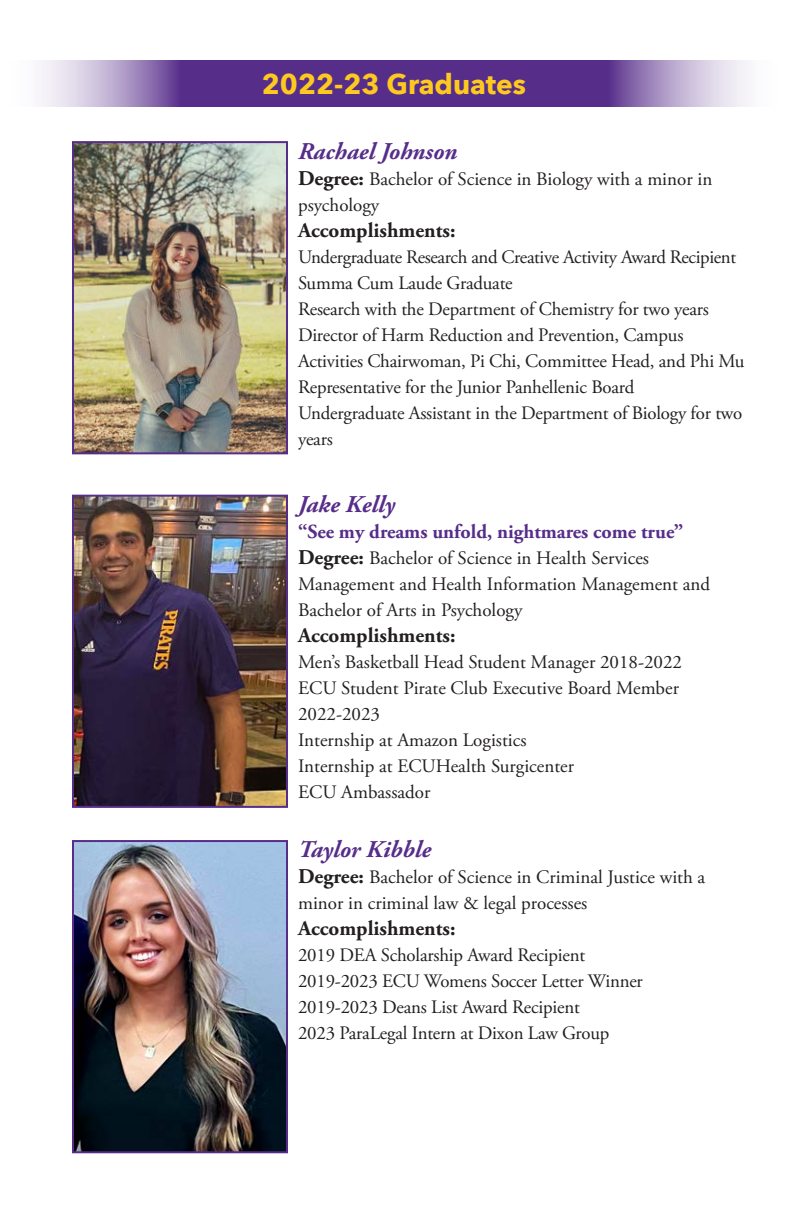
<style>
.page{position:relative;width:792px;height:1224px;background:#fff}
.page>*{position:absolute;margin:0;border:0;box-sizing:border-box;transform-origin:0 0}
.t1{font:700 28px "Avenir Next";color:#fec91f}
.t2{font:italic 700 24px "Adobe Garamond Pro";color:#572d8a}
.t3{font:700 21px "Adobe Garamond Pro";color:#231f20}
.t4{font:700 20px "Adobe Garamond Pro";color:#572d8a}
.t5{font:19px/26px "Adobe Garamond Pro";letter-spacing:-.01em;color:#231f20}
.s1{font-weight:700;font-size:21px}
</style>
<div class="page">
<svg style="left:41px;top:61px;width:707px;height:46px;background:#7d5ca4"></svg>
<img style="left:75px;top:843px;width:210px;height:307px">
<div style="left:72px;top:840px;width:216px;height:313px;border:2px solid #572d8a"></div>
<img style="left:75px;top:498px;width:210px;height:307px">
<div style="left:72px;top:495px;width:216px;height:313px;border:2px solid #572d8a"></div>
<img style="left:75px;top:144px;width:210px;height:307px">
<div style="left:72px;top:141px;width:216px;height:313px;border:2px solid #572d8a"></div>
<p class="t1" style="left:262px;top:60px;width:266px">2022-23 Graduates</p>
<p class="t2" style="left:298px;top:137px;width:161px">Rachael Johnson</p>
<p class="t5" style="left:298px;top:166px;width:416px"><span class="s1">Degree:</span> Bachelor of Science in Biology with a minor in psychology</p>
<p class="t3" style="left:298px;top:218px;width:159px">Accomplishments:</p>
<p class="t5" style="left:298px;top:244px;width:440px">Undergraduate Research and Creative Activity Award Recipient</p>
<p class="t5" style="left:298px;top:270px;width:216px">Summa Cum Laude Graduate</p>
<p class="t5" style="left:298px;top:296px;width:412px">Research with the Department of Chemistry for two years</p>
<p class="t5" style="left:298px;top:322px;width:448px">Director of Harm Reduction and Prevention, Campus<br>Activities Chairwoman, Pi Chi, Committee Head, and Phi Mu<br>Representative for the Junior Panhellenic Board</p>
<p class="t5" style="left:298px;top:400px;width:446px">Undergraduate Assistant in the Department of Biology for two years</p>
<p class="t2" style="left:298px;top:491px;width:98px">Jake Kelly</p>
<p class="t4" style="left:298px;top:520px;width:387px">“See my dreams unfold, nightmares come true”</p>
<p class="t5" style="left:298px;top:546px;width:414px"><span class="s1">Degree:</span> Bachelor of Science in Health Services<br>Management and Health Information Management and<br>Bachelor of Arts in Psychology</p>
<p class="t3" style="left:298px;top:623px;width:159px">Accomplishments:</p>
<p class="t5" style="left:298px;top:650px;width:386px">Men’s Basketball Head Student Manager 2018-2022</p>
<p class="t5" style="left:298px;top:676px;width:382px">ECU Student Pirate Club Executive Board Member<br>2022-2023</p>
<p class="t5" style="left:298px;top:728px;width:230px">Internship at Amazon Logistics</p>
<p class="t5" style="left:298px;top:754px;width:277px">Internship at ECUHealth Surgicenter</p>
<p class="t5" style="left:298px;top:780px;width:134px">ECU Ambassador</p>
<p class="t2" style="left:298px;top:836px;width:134px">Taylor Kibble</p>
<p class="t5" style="left:298px;top:865px;width:409px"><span class="s1">Degree:</span> Bachelor of Science in Criminal Justice with a minor in criminal law &amp; legal processes</p>
<p class="t3" style="left:298px;top:917px;width:159px">Accomplishments:</p>
<p class="t5" style="left:298px;top:943px;width:289px">2019 DEA Scholarship Award Recipient</p>
<p class="t5" style="left:298px;top:969px;width:346px">2019-2023 ECU Womens Soccer Letter Winner</p>
<p class="t5" style="left:298px;top:995px;width:283px">2019-2023 Deans List Award Recipient</p>
<p class="t5" style="left:298px;top:1021px;width:313px">2023 ParaLegal Intern at Dixon Law Group</p>
</div>
